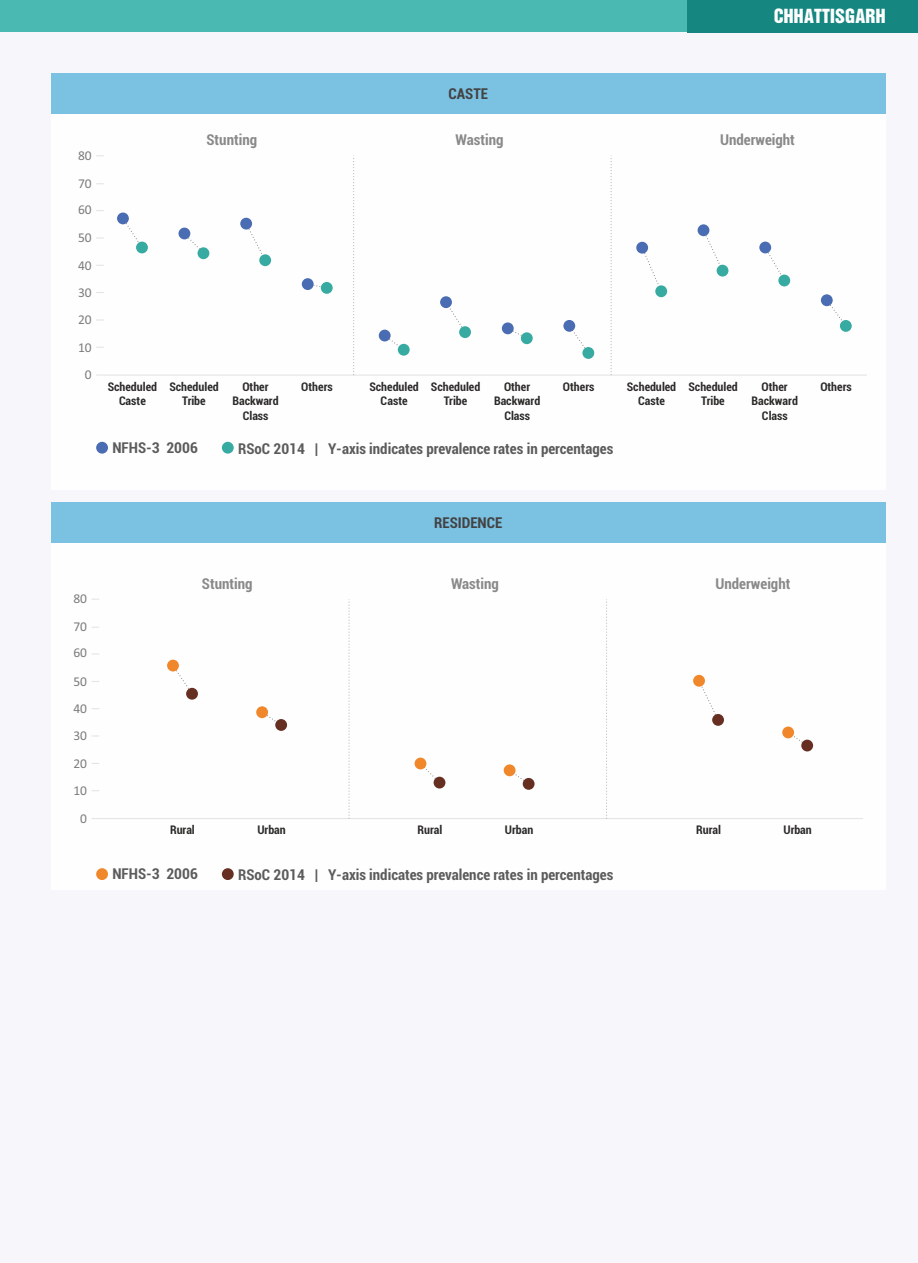
<style>
.page{position:relative;width:918px;height:1263px;background:#f7f7fb}
.page>*{position:absolute;margin:0;border:0;box-sizing:border-box;transform-origin:0 0}
.t1{font:19.5px "Helvetica Roman Semi B";color:#fefefe}
.t2{font:700 condensed 15px "Roboto";color:#5b5b5b}
.t3{font:700 condensed 15px "Roboto";color:#898989}
.t4{font:700 condensed 15px "Roboto";color:#434242}
.t5{font:13.5px "Calibri";color:#7c7c7c}
.t6{font:700 condensed 12px/14.4px "Roboto";color:#2b2a29;text-align:center}
</style>
<div class="page">
<div style="left:0;top:0;width:918px;height:32px;background:#49b9b1"></div>
<div style="left:51px;top:73px;width:835px;height:417px;background:#fefefe"></div>
<hr style="left:96px;top:374px;width:771px;height:2px;background:#e5e5e6">
<svg style="left:611px;top:158px;width:1px;height:217px"></svg>
<svg style="left:353px;top:158px;width:1px;height:217px"></svg>
<div style="left:51px;top:73px;width:835px;height:41px;background:#7ac1e2"></div>
<div style="left:51px;top:532px;width:835px;height:357px;background:#fefefe"></div>
<hr style="left:92px;top:818px;width:771px;height:1px;background:#e5e5e6">
<svg style="left:606px;top:599px;width:1px;height:219px"></svg>
<svg style="left:349px;top:599px;width:1px;height:219px"></svg>
<div style="left:51px;top:502px;width:835px;height:41px;background:#7ac1e2"></div>
<svg style="left:172px;top:668px;width:21px;height:24px"></svg>
<div style="left:167px;top:660px;width:12px;height:11px;background:#f0872b;border-radius:50%"></div>
<div style="left:186px;top:688px;width:12px;height:12px;background:#672f21;border-radius:50%"></div>
<svg style="left:96px;top:237px;width:8px;height:2px"></svg>
<svg style="left:96px;top:319px;width:8px;height:2px"></svg>
<svg style="left:122px;top:220px;width:21px;height:25px"></svg>
<div style="left:117px;top:212px;width:12px;height:12px;background:#496cb2;border-radius:50%"></div>
<svg style="left:248px;top:223px;width:14px;height:31px"></svg>
<div style="left:240px;top:218px;width:12px;height:12px;background:#496cb2;border-radius:50%"></div>
<div style="left:259px;top:254px;width:12px;height:12px;background:#37aaa1;border-radius:50%"></div>
<svg style="left:183px;top:232px;width:17px;height:22px"></svg>
<div style="left:179px;top:228px;width:11px;height:11px;background:#496cb2;border-radius:50%"></div>
<div style="left:198px;top:247px;width:11px;height:12px;background:#37aaa1;border-radius:50%"></div>
<svg style="left:313px;top:283px;width:10px;height:6px"></svg>
<div style="left:302px;top:278px;width:12px;height:12px;background:#496cb2;border-radius:50%"></div>
<div style="left:321px;top:282px;width:12px;height:12px;background:#37aaa1;border-radius:50%"></div>
<div style="left:136px;top:242px;width:12px;height:11px;background:#37aaa1;border-radius:50%"></div>
<svg style="left:384px;top:339px;width:21px;height:12px"></svg>
<div style="left:379px;top:330px;width:12px;height:11px;background:#496cb2;border-radius:50%"></div>
<div style="left:398px;top:344px;width:12px;height:12px;background:#37aaa1;border-radius:50%"></div>
<svg style="left:507px;top:330px;width:18px;height:9px"></svg>
<div style="left:502px;top:322px;width:12px;height:12px;background:#496cb2;border-radius:50%"></div>
<div style="left:521px;top:332px;width:12px;height:12px;background:#37aaa1;border-radius:50%"></div>
<svg style="left:445px;top:304px;width:18px;height:26px"></svg>
<div style="left:440px;top:296px;width:12px;height:12px;background:#496cb2;border-radius:50%"></div>
<div style="left:459px;top:326px;width:12px;height:12px;background:#37aaa1;border-radius:50%"></div>
<svg style="left:571px;top:325px;width:15px;height:23px"></svg>
<div style="left:563px;top:320px;width:12px;height:12px;background:#496cb2;border-radius:50%"></div>
<div style="left:582px;top:347px;width:12px;height:12px;background:#37aaa1;border-radius:50%"></div>
<svg style="left:644px;top:247px;width:15px;height:38px"></svg>
<div style="left:636px;top:242px;width:12px;height:12px;background:#496cb2;border-radius:50%"></div>
<div style="left:655px;top:285px;width:12px;height:12px;background:#37aaa1;border-radius:50%"></div>
<svg style="left:764px;top:246px;width:21px;height:31px"></svg>
<div style="left:759px;top:242px;width:12px;height:11px;background:#496cb2;border-radius:50%"></div>
<div style="left:778px;top:275px;width:12px;height:11px;background:#37aaa1;border-radius:50%"></div>
<svg style="left:703px;top:229px;width:21px;height:43px"></svg>
<div style="left:698px;top:224px;width:11px;height:12px;background:#496cb2;border-radius:50%"></div>
<div style="left:717px;top:265px;width:11px;height:12px;background:#37aaa1;border-radius:50%"></div>
<svg style="left:826px;top:302px;width:18px;height:24px"></svg>
<div style="left:821px;top:294px;width:12px;height:12px;background:#496cb2;border-radius:50%"></div>
<div style="left:840px;top:320px;width:12px;height:12px;background:#37aaa1;border-radius:50%"></div>
<svg style="left:261px;top:714px;width:18px;height:9px"></svg>
<div style="left:256px;top:706px;width:12px;height:12px;background:#f0872b;border-radius:50%"></div>
<div style="left:275px;top:719px;width:12px;height:12px;background:#672f21;border-radius:50%"></div>
<svg style="left:419px;top:762px;width:22px;height:22px"></svg>
<div style="left:415px;top:758px;width:11px;height:11px;background:#f0872b;border-radius:50%"></div>
<div style="left:434px;top:777px;width:11px;height:11px;background:#672f21;border-radius:50%"></div>
<svg style="left:509px;top:772px;width:18px;height:13px"></svg>
<div style="left:504px;top:764px;width:12px;height:12px;background:#f0872b;border-radius:50%"></div>
<div style="left:523px;top:778px;width:12px;height:12px;background:#672f21;border-radius:50%"></div>
<svg style="left:701px;top:683px;width:15px;height:35px"></svg>
<div style="left:693px;top:675px;width:12px;height:12px;background:#f0872b;border-radius:50%"></div>
<div style="left:712px;top:714px;width:12px;height:12px;background:#672f21;border-radius:50%"></div>
<svg style="left:787px;top:732px;width:21px;height:11px"></svg>
<div style="left:782px;top:726px;width:12px;height:12px;background:#f0872b;border-radius:50%"></div>
<div style="left:801px;top:740px;width:12px;height:11px;background:#672f21;border-radius:50%"></div>
<div style="left:688px;top:0;width:230px;height:32px;background:#168780"></div>
<div style="left:96px;top:442px;width:12px;height:12px;background:#496cb2;border-radius:50%"></div>
<div style="left:222px;top:442px;width:12px;height:12px;background:#37aaa1;border-radius:50%"></div>
<div style="left:96px;top:868px;width:12px;height:12px;background:#f0872b;border-radius:50%"></div>
<div style="left:222px;top:868px;width:12px;height:12px;background:#672f21;border-radius:50%"></div>
<h1 class="t1" style="left:774px;top:9px;width:114px">CHHATTISGARH</h1>
<p class="t5" style="left:78px;top:150px;width:15px">80</p>
<p class="t5" style="left:78px;top:178px;width:15px">70</p>
<p class="t5" style="left:78px;top:204px;width:15px">60</p>
<p class="t5" style="left:78px;top:232px;width:15px">50</p>
<p class="t5" style="left:78px;top:259px;width:15px">40</p>
<p class="t5" style="left:78px;top:287px;width:15px">30</p>
<p class="t5" style="left:78px;top:314px;width:15px">20</p>
<p class="t5" style="left:78px;top:341px;width:15px">10</p>
<p class="t5" style="left:85px;top:369px;width:8px">0</p>
<p class="t4" style="left:449px;top:88px;width:41px">CASTE</p>
<p class="t3" style="left:207px;top:134px;width:52px">Stunting</p>
<p class="t3" style="left:456px;top:134px;width:49px">Wasting</p>
<p class="t3" style="left:720px;top:134px;width:76px">Underweight</p>
<p class="t6" style="left:108px;top:380px;width:51px">Scheduled<br>Caste</p>
<p class="t6" style="left:169px;top:380px;width:51px">Scheduled<br>Tribe</p>
<p class="t6" style="left:232px;top:380px;width:48px">Other<br>Backward<br>Class</p>
<p class="t6" style="left:301px;top:380px;width:33px">Others</p>
<p class="t6" style="left:369px;top:380px;width:51px">Scheduled<br>Caste</p>
<p class="t6" style="left:431px;top:380px;width:51px">Scheduled<br>Tribe</p>
<p class="t6" style="left:494px;top:380px;width:48px">Other<br>Backward<br>Class</p>
<p class="t6" style="left:563px;top:380px;width:33px">Others</p>
<p class="t6" style="left:627px;top:380px;width:51px">Scheduled<br>Caste</p>
<p class="t6" style="left:688px;top:380px;width:51px">Scheduled<br>Tribe</p>
<p class="t6" style="left:752px;top:380px;width:48px">Other<br>Backward<br>Class</p>
<p class="t6" style="left:820px;top:380px;width:33px">Others</p>
<p class="t2" style="left:112px;top:442px;width:87px">NFHS-3 2006</p>
<p class="t2" style="left:238px;top:442px;width:377px">RSoC 2014 | Y-axis indicates prevalence rates in percentages</p>
<p class="t5" style="left:73px;top:593px;width:15px">80</p>
<p class="t5" style="left:73px;top:621px;width:15px">70</p>
<p class="t5" style="left:73px;top:647px;width:15px">60</p>
<p class="t5" style="left:73px;top:676px;width:15px">50</p>
<p class="t5" style="left:73px;top:703px;width:15px">40</p>
<p class="t5" style="left:73px;top:730px;width:15px">30</p>
<p class="t5" style="left:73px;top:757px;width:15px">20</p>
<p class="t5" style="left:73px;top:785px;width:15px">10</p>
<p class="t5" style="left:80px;top:813px;width:8px">0</p>
<p class="t4" style="left:434px;top:517px;width:70px">RESIDENCE</p>
<p class="t3" style="left:202px;top:577px;width:52px">Stunting</p>
<p class="t3" style="left:451px;top:577px;width:49px">Wasting</p>
<p class="t3" style="left:716px;top:577px;width:76px">Underweight</p>
<p class="t6" style="left:170px;top:824px;width:26px">Rural</p>
<p class="t6" style="left:257px;top:824px;width:30px">Urban</p>
<p class="t6" style="left:418px;top:824px;width:26px">Rural</p>
<p class="t6" style="left:505px;top:824px;width:30px">Urban</p>
<p class="t6" style="left:696px;top:824px;width:26px">Rural</p>
<p class="t6" style="left:783px;top:824px;width:30px">Urban</p>
<p class="t2" style="left:112px;top:868px;width:87px">NFHS-3 2006</p>
<p class="t2" style="left:238px;top:869px;width:377px">RSoC 2014 | Y-axis indicates prevalence rates in percentages</p>
</div>
